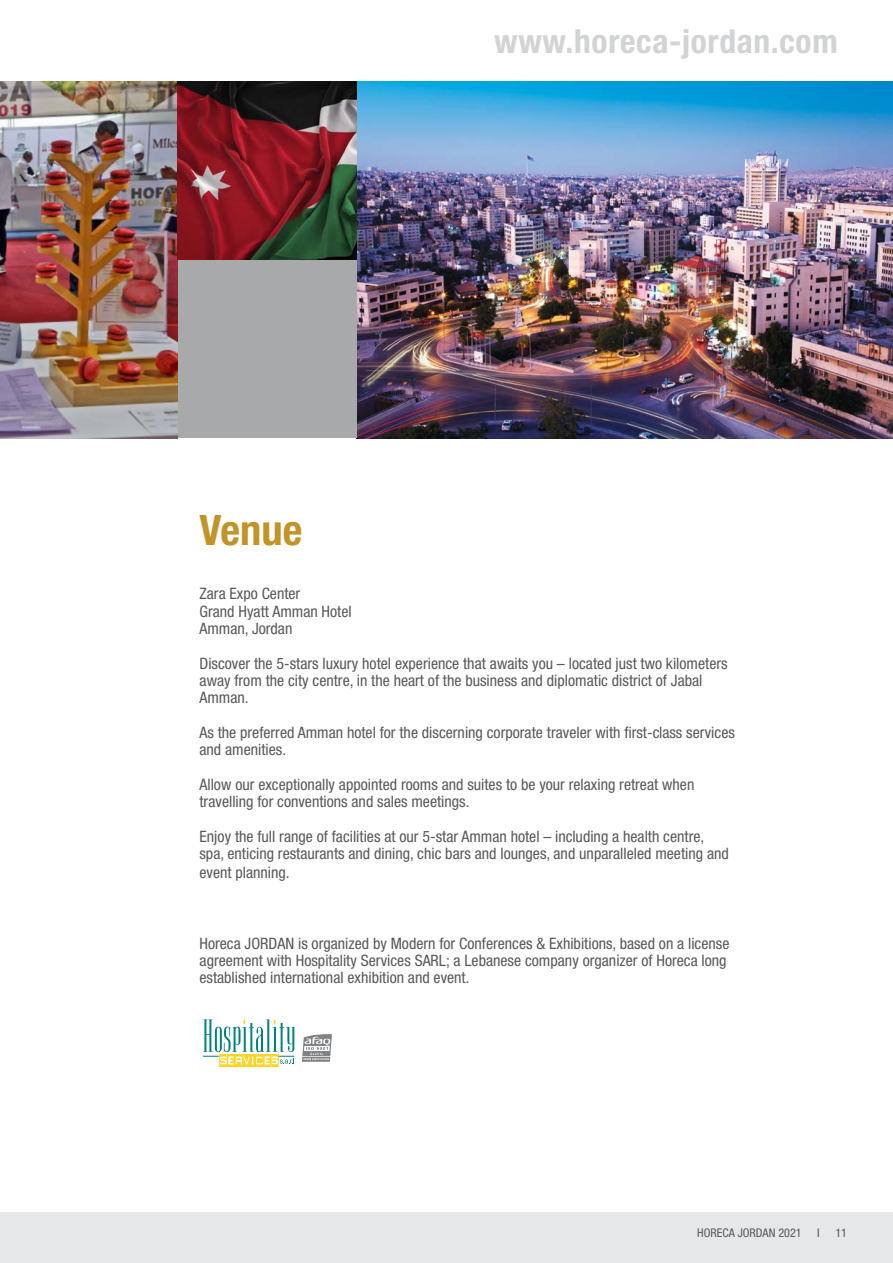
<style>
.page{position:relative;width:893px;height:1263px;background:#fff}
.page>*{position:absolute;margin:0;border:0;box-sizing:border-box;transform-origin:0 0}
.t1{font:700 condensed 42px "Helvetica Neue";color:#c29328}
.t2{font:700 condensed 33px "Helvetica Neue";letter-spacing:.02em;color:#d1d3d4}
.t3{font:condensed 15.75px/17.4px "Helvetica Neue";color:#58595b}
.t4{font:condensed 12px "Helvetica Neue";color:#58595b}
</style>
<div class="page">
<div style="left:0;top:1212px;width:893px;height:51px;background:#e6e7e8"></div>
<div style="left:302px;top:1056px;width:28px;height:6px;background:#808285"></div>
<svg style="left:302px;top:1034px;width:30px;height:26px"></svg>
<div style="left:249px;top:1054px;width:7px;height:13px;background:#ffd420"></div>
<div style="left:227px;top:1054px;width:7px;height:13px;background:#ffd420"></div>
<div style="left:234px;top:1054px;width:7px;height:13px;background:#ffd420"></div>
<div style="left:264px;top:1054px;width:7px;height:13px;background:#ffd420"></div>
<svg style="left:203px;top:1019px;width:92px;height:47px"></svg>
<img style="left:357px;top:81px;width:536px;height:357px">
<div style="left:178px;top:260px;width:178px;height:178px;background:#a7a9ab"></div>
<img style="left:1px;top:81px;width:177px;height:357px">
<img style="left:0;top:81px;width:1px;height:357px">
<img style="left:178px;top:81px;width:178px;height:179px">
<h1 class="t1" style="left:199px;top:505px;width:104px">Venue</h1>
<h2 class="t2" style="left:494px;top:21px;width:345px">www.horeca-jordan.com</h2>
<p class="t3" style="left:199px;top:585px;width:154px">Zara Expo Center<br>Grand Hyatt Amman Hotel<br>Amman, Jordan</p>
<p class="t3" style="left:199px;top:654px;width:530px">Discover the 5-stars luxury hotel experience that awaits you – located just two kilometers away from the city centre, in the heart of the business and diplomatic district of Jabal<br>Amman.</p>
<p class="t3" style="left:199px;top:724px;width:537px">As the preferred Amman hotel for the discerning corporate traveler with first-class services and amenities.</p>
<p class="t3" style="left:199px;top:776px;width:496px">Allow our exceptionally appointed rooms and suites to be your relaxing retreat when travelling for conventions and sales meetings.</p>
<p class="t3" style="left:199px;top:827px;width:531px">Enjoy the full range of facilities at our 5-star Amman hotel – including a health centre, spa, enticing restaurants and dining, chic bars and lounges, and unparalleled meeting and event planning.</p>
<p class="t3" style="left:199px;top:934px;width:531px">Horeca JORDAN is organized by Modern for Conferences &amp; Exhibitions, based on a license agreement with Hospitality Services SARL; a Lebanese company organizer of Horeca long established international exhibition and event.</p>
<p class="t4" style="left:697px;top:1225px;width:106px">HORECA JORDAN 2021</p>
<p class="t4" style="left:817px;top:1225px;width:4px">I</p>
<p class="t4" style="left:835px;top:1225px;width:13px">11</p>
</div>
